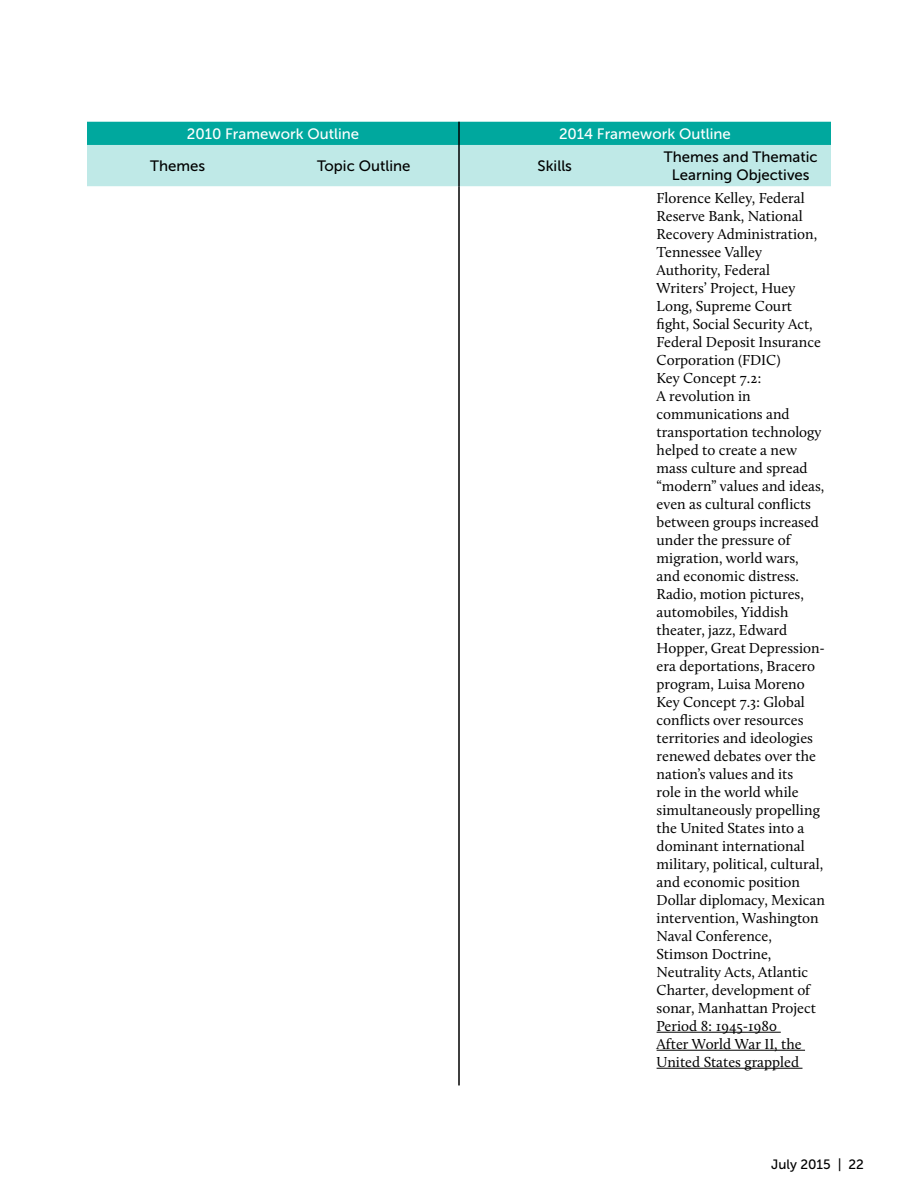
<style>
.page{position:relative;width:918px;height:1188px;background:#fff}
.page>*{position:absolute;margin:0;border:0;box-sizing:border-box;transform-origin:0 0}
.t1{font:15px/18px "Calluna";color:#000}
.t2{font:15px/18px "Museo Sans 500";color:#000;text-align:center}
.t3{font:15px "Museo Sans 500";color:#fff}
.t4{font:13.5px "Museo Sans 500";color:#000}
</style>
<div class="page">
<svg style="left:87px;top:122px;width:744px;height:64px;background:#7ad1cc"></svg>
<hr style="left:458px;top:186px;width:2px;height:899px;background:#000">
<hr style="left:458px;top:122px;width:2px;height:23px;background:#000">
<hr style="left:458px;top:145px;width:2px;height:41px;background:#000">
<hr style="left:657px;top:1032px;width:124px;height:1px;background:#000">
<hr style="left:657px;top:1050px;width:148px;height:1px;background:#000">
<hr style="left:657px;top:1068px;width:146px;height:1px;background:#000">
<p class="t3" style="left:187px;top:126px;width:174px">2010 Framework Outline</p>
<p class="t3" style="left:559px;top:126px;width:173px">2014 Framework Outline</p>
<p class="t2" style="left:150px;top:157px;width:57px">Themes</p>
<p class="t2" style="left:317px;top:157px;width:95px">Topic Outline</p>
<p class="t2" style="left:538px;top:157px;width:36px">Skills</p>
<p class="t2" style="left:664px;top:148px;width:155px">Themes and Thematic<br>Learning Objectives</p>
<p class="t1" style="left:657px;top:189px;width:170px">Florence Kelley, Federal<br>Reserve Bank, National<br>Recovery Administration,<br>Tennessee Valley<br>Authority, Federal<br>Writers’ Project, Huey<br>Long, Supreme Court fight, Social Security Act,<br>Federal Deposit Insurance<br>Corporation (FDIC)<br>Key Concept 7.2:<br>A revolution in communications and transportation technology helped to create a new mass culture and spread “modern” values and ideas, even as cultural conflicts between groups increased under the pressure of migration, world wars, and economic distress.<br>Radio, motion pictures, automobiles, Yiddish theater, jazz, Edward<br>Hopper, Great Depression&shy;era deportations, Bracero program, Luisa Moreno<br>Key Concept 7.3: Global conflicts over resources territories and ideologies renewed debates over the nation’s values and its<br>role in the world while simultaneously propelling the United States into a dominant international military, political, cultural, and economic position<br>Dollar diplomacy, Mexican intervention, Washington<br>Naval Conference,<br>Stimson Doctrine,<br>Neutrality Acts, Atlantic<br>Charter, development of sonar, Manhattan Project<br>Period 8: 1945-1980<br>After World War II, the<br>United States grappled</p>
<p class="t4" style="left:771px;top:1157px;width:94px">July 2015 | 22</p>
</div>
